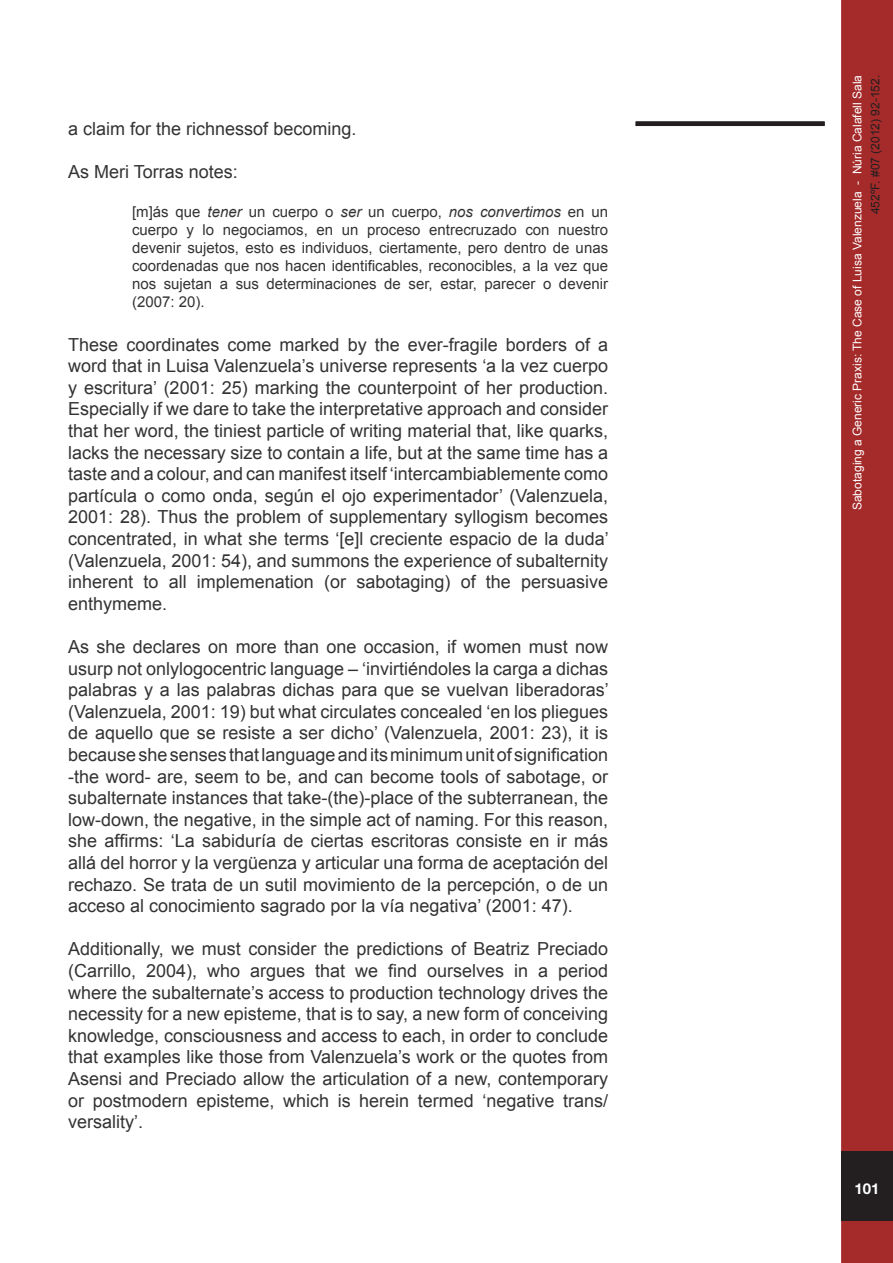
<style>
.page{position:relative;width:893px;height:1263px;background:#fff}
.page>*{position:absolute;margin:0;border:0;box-sizing:border-box;transform-origin:0 0}
.t1{font:18px/21.6px "Arial";color:#333;text-align:justify}
.t2{font:15px/18px "Arial";color:#333;text-align:justify}
.t3{font:700 15px "Helvetica Neue";color:#fff}
.t4{font:12px "Arial";color:#fff}
.t5{font:12px "Arial";color:#231f20}
.s1{font-style:italic}
</style>
<div class="page">
<div style="left:843px;top:2px;width:48px;height:1259px;background:#a52a2a"></div>
<div style="left:841px;top:0;width:52px;height:1263px;border:3px solid #a52a2a"></div>
<div style="left:841px;top:1151px;width:52px;height:70px;background:#231f20"></div>
<div style="left:636px;top:121px;width:189px;height:5px;background:#231f20"></div>
<p class="t1" style="left:68px;top:118px;width:290px">a claim for the richnessof becoming.</p>
<p class="t1" style="left:68px;top:161px;width:171px">As Meri Torras notes:</p>
<p class="t2" style="left:132px;top:203px;width:478px">[m]ás que <span class="s1">tener</span> un cuerpo o <span class="s1">ser</span> un cuerpo, <span class="s1">nos convertimos</span> en un cuerpo y lo negociamos, en un proceso entrecruzado con nuestro devenir sujetos, esto es individuos, ciertamente, pero dentro de unas coordenadas que nos hacen identificables, reconocibles, a la vez que nos sujetan a sus determinaciones de ser, estar, parecer o devenir (2007: 20).</p>
<p class="t1" style="left:68px;top:334px;width:542px">These coordinates come marked by the ever-fragile borders of a word that in Luisa Valenzuela’s universe represents ‘a la vez cuerpo y escritura’ (2001: 25) marking the counterpoint of her production.<br>Especially if we dare to take the interpretative approach and consider that her word, the tiniest particle of writing material that, like quarks, lacks the necessary size to contain a life, but at the same time has a taste and a colour, and can manifest itself ‘intercambiablemente como partícula o como onda, según el ojo experimentador’ (Valenzuela, 2001: 28). Thus the problem of supplementary syllogism becomes concentrated, in what she terms ‘[e]l creciente espacio de la duda’ (Valenzuela, 2001: 54), and summons the experience of subalternity inherent to all implemenation (or sabotaging) of the persuasive enthymeme.</p>
<p class="t1" style="left:68px;top:636px;width:542px">As she declares on more than one occasion, if women must now usurp not onlylogocentric language – ‘invirtiéndoles la carga a dichas palabras y a las palabras dichas para que se vuelvan liberadoras’ (Valenzuela, 2001: 19) but what circulates concealed ‘en los pliegues de aquello que se resiste a ser dicho’ (Valenzuela, 2001: 23), it is because she senses that language and its minimum unit of signification -the word- are, seem to be, and can become tools of sabotage, or subalternate instances that take-(the)-place of the subterranean, the low-down, the negative, in the simple act of naming. For this reason, she affirms: ‘La sabiduría de ciertas escritoras consiste en ir más allá del horror y la vergüenza y articular una forma de aceptación del rechazo. Se trata de un sutil movimiento de la percepción, o de un acceso al conocimiento sagrado por la vía negativa’ (2001: 47).</p>
<p class="t1" style="left:68px;top:938px;width:541px">Additionally, we must consider the predictions of Beatriz Preciado (Carrillo, 2004), who argues that we find ourselves in a period where the subalternate’s access to production technology drives the necessity for a new episteme, that is to say, a new form of conceiving knowledge, consciousness and access to each, in order to conclude that examples like those from Valenzuela’s work or the quotes from Asensi and Preciado allow the articulation of a new, contemporary or postmodern episteme, which is herein termed ‘negative trans/ versality’.</p>
<p class="t4" style="left:850px;top:510px;width:437px;rotate:-90deg">Sabotaging a Generic Praxis: The Case of Luisa Valenzuela - Núria Calafell Sala</p>
<p class="t5" style="left:868px;top:214px;width:141px;rotate:-90deg">452ºF. #07 (2012) 92-152.</p>
<p class="t3" style="left:854px;top:1179px;width:27px">101</p>
</div>
